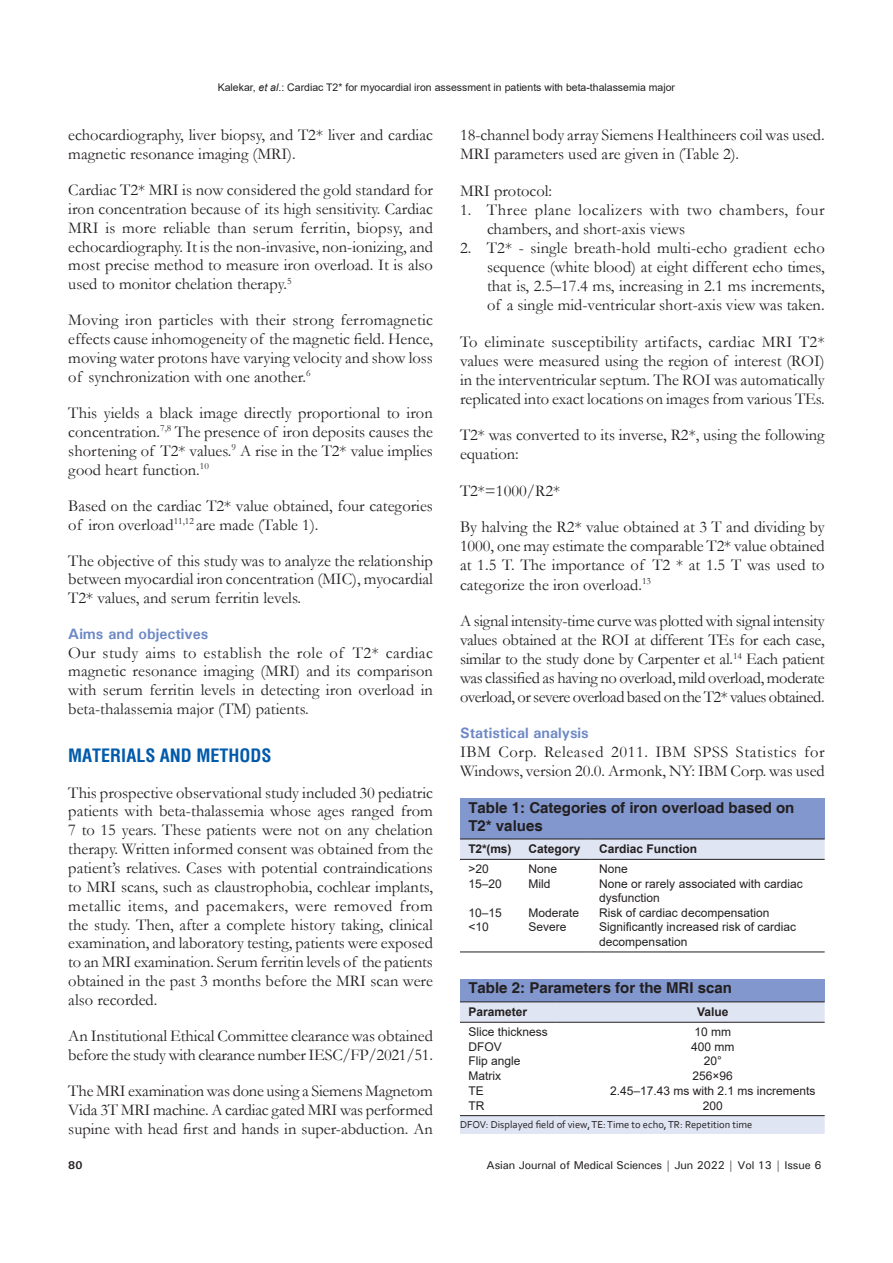
<style>
.page{position:relative;width:893px;height:1263px;background:#fff}
.page>*{position:absolute;margin:0;border:0;box-sizing:border-box;transform-origin:0 0}
.t1{font:700 condensed 18px "Helvetica";color:#015aaa}
.TX{font:16.5px/18.9px "Garamond";color:#231f20;text-align:justify}
.LL{font:16.5px/19px "Garamond";color:#231f20;text-align:justify}
.TX-2{font:16.5px/19px "Garamond";letter-spacing:.035em;color:#231f20}
.L{font:16.5px/19px "Garamond";letter-spacing:.035em;color:#231f20}
.TX_No_After_Space{font:16.5px "Garamond";color:#231f20}
.TT{font:700 15px/18px "Helvetica";color:#231f20}
.t2{font:700 15px "Univers";color:#6d88c5}
.TB{font:12px/14.4px "Arial";color:#231f20}
.TBL{font:12px/14.4px "Arial";color:#231f20}
.TCH{font:700 12px "Arial";color:#231f20}
.t3{font:500 11.25px "Univers";letter-spacing:-.01em;color:#231f20}
.t4{font:700 11.25px "Univers";color:#231f20}
.t5{font:10.5px "Arial";color:#231f20}
.TFN{font:10.5px "Corbel";color:#231f20}
.s1{font-style:italic}
</style>
<div class="page">
<div style="left:460px;top:798px;width:365px;height:41px;background:#8197cd"></div>
<div style="left:460px;top:840px;width:365px;height:19px;background:#e0e5f3"></div>
<hr style="left:460px;top:951px;width:60px;height:1px;background:#231f20">
<hr style="left:520px;top:951px;width:71px;height:1px;background:#231f20">
<hr style="left:591px;top:951px;width:234px;height:1px;background:#231f20">
<hr style="left:460px;top:859px;width:60px;height:1px;background:#231f20">
<hr style="left:520px;top:859px;width:71px;height:1px;background:#231f20">
<hr style="left:591px;top:859px;width:234px;height:1px;background:#231f20">
<hr style="left:460px;top:839px;width:60px;height:1px;background:#231f20">
<hr style="left:520px;top:839px;width:71px;height:1px;background:#231f20">
<hr style="left:591px;top:839px;width:234px;height:1px;background:#231f20">
<div style="left:460px;top:979px;width:365px;height:23px;background:#8197cd"></div>
<svg style="left:460px;top:1002px;width:365px;height:132px"></svg>
<hr style="left:460px;top:1115px;width:97px;height:1px;background:#231f20">
<hr style="left:557px;top:1115px;width:44px;height:1px;background:#231f20">
<hr style="left:601px;top:1115px;width:224px;height:1px;background:#231f20">
<hr style="left:460px;top:1022px;width:97px;height:1px;background:#231f20">
<hr style="left:557px;top:1022px;width:44px;height:1px;background:#231f20">
<hr style="left:601px;top:1022px;width:224px;height:1px;background:#231f20">
<hr style="left:460px;top:1001px;width:97px;height:1px;background:#231f20">
<hr style="left:557px;top:1001px;width:44px;height:1px;background:#231f20">
<hr style="left:601px;top:1001px;width:224px;height:1px;background:#231f20">
<p class="t5" style="left:218px;top:80px;width:459px">Kalekar, <span class="s1">et al</span>.: Cardiac T2* for myocardial iron assessment in patients with beta-thalassemia major</p>
<p class="TX" style="left:68px;top:125px;width:366px">echocardiography, liver biopsy, and T2* liver and cardiac magnetic resonance imaging (MRI).</p>
<p class="TX" style="left:68px;top:180px;width:366px">Cardiac T2* MRI is now considered the gold standard for iron concentration because of its high sensitivity. Cardiac MRI is more reliable than serum ferritin, biopsy, and echocardiography. It is the non-invasive, non-ionizing, and most precise method to measure iron overload. It is also used to monitor chelation therapy.<sup>5</sup></p>
<p class="TX" style="left:68px;top:310px;width:366px">Moving iron particles with their strong ferromagnetic effects cause inhomogeneity of the magnetic field. Hence, moving water protons have varying velocity and show loss of synchronization with one another.<sup>6</sup></p>
<p class="TX" style="left:68px;top:403px;width:366px">This yields a black image directly proportional to iron concentration.<sup>7,8</sup> The presence of iron deposits causes the shortening of T2* values.<sup>9</sup> A rise in the T2* value implies good heart function.<sup>10</sup></p>
<p class="TX" style="left:68px;top:496px;width:366px">Based on the cardiac T2* value obtained, four categories of iron overload<sup>11,12</sup> are made (Table 1).</p>
<p class="TX" style="left:68px;top:550px;width:366px">The objective of this study was to analyze the relationship between myocardial iron concentration (MIC), myocardial T2* values, and serum ferritin levels.</p>
<h2 class="t2" style="left:68px;top:624px;width:142px">Aims and objectives</h2>
<p class="TX" style="left:68px;top:642px;width:366px">Our study aims to establish the role of T2* cardiac magnetic resonance imaging (MRI) and its comparison with serum ferritin levels in detecting iron overload in beta-thalassemia major (TM) patients.</p>
<h1 class="t1" style="left:68px;top:743px;width:205px">MATERIALS AND METHODS</h1>
<p class="TX" style="left:68px;top:782px;width:366px">This prospective observational study included 30 pediatric patients with beta-thalassemia whose ages ranged from 7 to 15 years. These patients were not on any chelation therapy. Written informed consent was obtained from the patient’s relatives. Cases with potential contraindications to MRI scans, such as claustrophobia, cochlear implants, metallic items, and pacemakers, were removed from the study. Then, after a complete history taking, clinical examination, and laboratory testing, patients were exposed to an MRI examination. Serum ferritin levels of the patients obtained in the past 3 months before the MRI scan were also recorded.</p>
<p class="TX" style="left:68px;top:1026px;width:366px">An Institutional Ethical Committee clearance was obtained before the study with clearance number IESC/FP/2021/51.</p>
<p class="TX" style="left:68px;top:1081px;width:366px">The MRI examination was done using a Siemens Magnetom Vida 3T MRI machine. A cardiac gated MRI was performed supine with head first and hands in super-abduction. An</p>
<p class="TX" style="left:460px;top:125px;width:366px">18-channel body array Siemens Healthineers coil was used.<br>MRI parameters used are given in (Table 2).</p>
<p class="TX_No_After_Space" style="left:460px;top:179px;width:94px">MRI protocol:</p>
<p class="L" style="left:487px;top:200px;width:339px;text-indent:-27px">1. Three plane localizers with two chambers, four chambers, and short-axis views</p>
<p class="LL" style="left:487px;top:238px;width:339px;text-indent:-27px">2. T2* - single breath-hold multi-echo gradient echo sequence (white blood) at eight different echo times, that is, 2.5–17.4 ms, increasing in 2.1 ms increments, of a single mid-ventricular short-axis view was taken.</p>
<p class="TX" style="left:460px;top:331px;width:366px">To eliminate susceptibility artifacts, cardiac MRI T2* values were measured using the region of interest (ROI) in the interventricular septum. The ROI was automatically replicated into exact locations on images from various TEs.</p>
<p class="TX" style="left:460px;top:425px;width:366px">T2* was converted to its inverse, R2*, using the following equation:</p>
<p class="TX" style="left:460px;top:481px;width:102px">T2*=1000/R2*</p>
<p class="TX" style="left:460px;top:517px;width:366px">By halving the R2* value obtained at 3 T and dividing by 1000, one may estimate the comparable T2* value obtained at 1.5 T. The importance of T2 * at 1.5 T was used to categorize the iron overload.<sup>13</sup></p>
<p class="TX" style="left:460px;top:611px;width:366px">A signal intensity-time curve was plotted with signal intensity values obtained at the ROI at different TEs for each case, similar to the study done by Carpenter et al.<sup>14</sup> Each patient was classified as having no overload, mild overload, moderate overload, or severe overload based on the T2* values obtained.</p>
<h2 class="t2" style="left:460px;top:723px;width:130px">Statistical analysis</h2>
<p class="TX-2" style="left:460px;top:742px;width:366px">IBM Corp. Released 2011. IBM SPSS Statistics for<br>Windows, version 20.0. Armonk, NY: IBM Corp. was used</p>
<p class="TT" style="left:468px;top:799px;width:327px">Table 1: Categories of iron overload based on<br>T2* values</p>
<p class="TCH" style="left:468px;top:840px;width:44px">T2*(ms)</p>
<p class="TCH" style="left:528px;top:840px;width:54px">Category</p>
<p class="TCH" style="left:599px;top:840px;width:100px">Cardiac Function</p>
<p class="TB" style="left:468px;top:861px;width:22px">&gt;20</p>
<p class="TB" style="left:528px;top:861px;width:30px">None</p>
<p class="TB" style="left:599px;top:861px;width:30px">None</p>
<p class="TB" style="left:468px;top:876px;width:35px">15–20</p>
<p class="TB" style="left:528px;top:876px;width:23px">Mild</p>
<p class="TB" style="left:599px;top:876px;width:205px">None or rarely associated with cardiac dysfunction</p>
<p class="TB" style="left:468px;top:905px;width:35px">10–15</p>
<p class="TB" style="left:528px;top:905px;width:52px">Moderate</p>
<p class="TB" style="left:599px;top:905px;width:172px">Risk of cardiac decompensation</p>
<p class="TBL" style="left:468px;top:920px;width:22px">&lt;10</p>
<p class="TBL" style="left:528px;top:920px;width:40px">Severe</p>
<p class="TBL" style="left:599px;top:920px;width:198px">Significantly increased risk of cardiac decompensation</p>
<p class="TT" style="left:468px;top:980px;width:265px">Table 2: Parameters for the MRI scan</p>
<p class="TCH" style="left:468px;top:1003px;width:60px">Parameter</p>
<p class="TCH" style="left:697px;top:1003px;width:33px">Value</p>
<p class="TB" style="left:468px;top:1024px;width:81px">Slice thickness</p>
<p class="TB" style="left:694px;top:1024px;width:38px">10 mm</p>
<p class="TB" style="left:468px;top:1039px;width:35px">DFOV</p>
<p class="TB" style="left:691px;top:1039px;width:45px">400 mm</p>
<p class="TB" style="left:468px;top:1054px;width:54px">Flip angle</p>
<p class="TB" style="left:704px;top:1054px;width:20px">20°</p>
<p class="TB" style="left:468px;top:1069px;width:34px">Matrix</p>
<p class="TB" style="left:693px;top:1069px;width:42px">256×96</p>
<p class="TB" style="left:468px;top:1083px;width:17px">TE</p>
<p class="TB" style="left:610px;top:1083px;width:207px">2.45–17.43 ms with 2.1 ms increments</p>
<p class="TBL" style="left:468px;top:1098px;width:17px">TR</p>
<p class="TBL" style="left:703px;top:1098px;width:22px">200</p>
<p class="TFN" style="left:460px;top:1118px;width:294px">DFOV: Displayed field of view, TE: Time to echo, TR: Repetition time</p>
<p class="t4" style="left:68px;top:1157px;width:16px">80</p>
<p class="t3" style="left:487px;top:1157px;width:336px">Asian Journal of Medical Sciences | Jun 2022 | Vol 13 | Issue 6</p>
</div>
